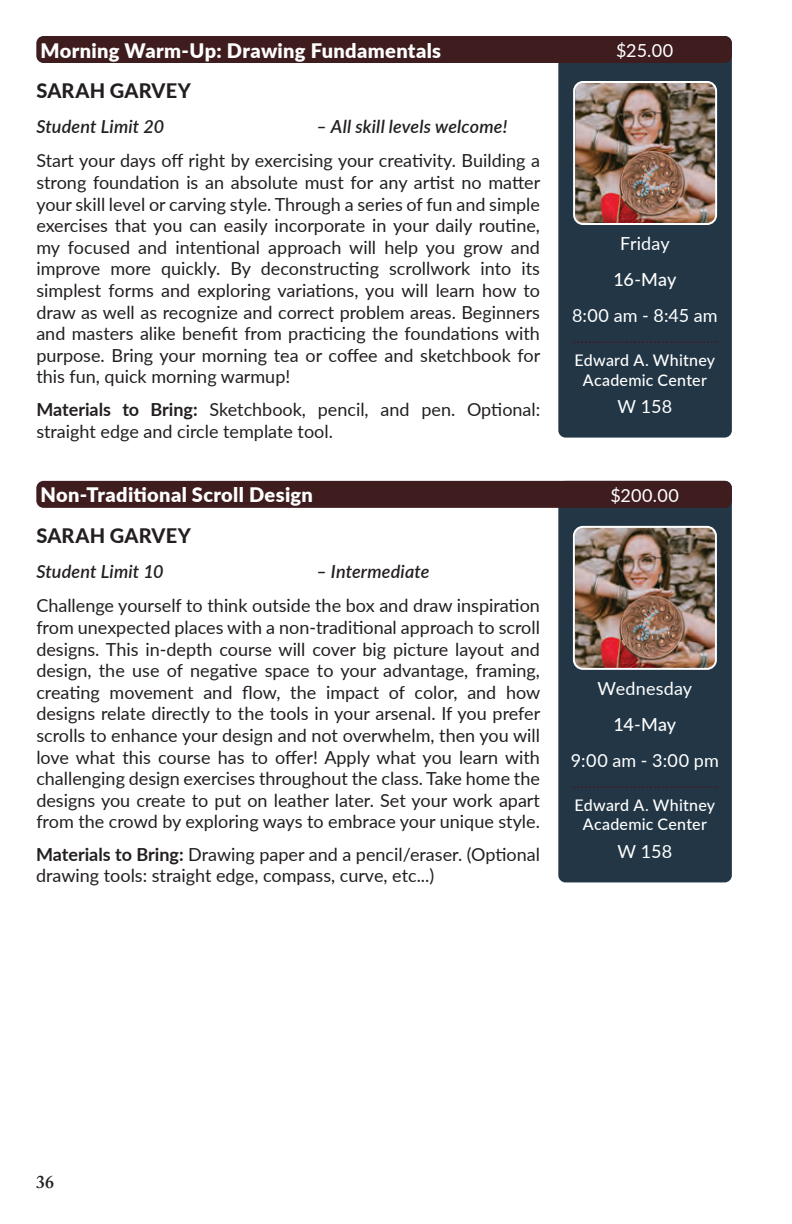
<style>
.page{position:relative;width:792px;height:1224px;background:#fff}
.page>*{position:absolute;margin:0;border:0;box-sizing:border-box;transform-origin:0 0}
.t1{font:900 20px "Lato";letter-spacing:.015em;color:#fff}
.t2{font:800 20px "Lato";letter-spacing:.01em;color:#231f20}
.t3{font:18px/21.6px "Lato";color:#231f20;text-align:justify}
.t4{font:italic 600 18px "Lato";letter-spacing:.01em;color:#231f20}
.t5{font:18px "Lato";letter-spacing:.01em;color:#fff}
.t6{font:500 18px "Lato";letter-spacing:-.005em;color:#fff}
.t7{font:600 18px "Adobe Caslon Pro";color:#231f20}
.t8{font:500 16px/19.2px "Lato";letter-spacing:.015em;color:#fff;text-align:center}
.s1{font-weight:700}
</style>
<div class="page">
<div style="left:558px;top:36px;width:174px;height:402px;background:#223645;border-radius:7px"></div>
<div style="left:36px;top:36px;width:696px;height:27px;background:#3f1d1e;border-radius:7px"></div>
<svg style="left:573px;top:342px;width:144px;height:1px"></svg>
<img style="left:576px;top:84px;width:138px;height:138px">
<div style="left:573px;top:81px;width:144px;height:144px;border:2px solid #fff;border-radius:9px"></div>
<div style="left:558px;top:481px;width:174px;height:401px;background:#223645;border-radius:7px"></div>
<div style="left:36px;top:481px;width:696px;height:27px;background:#3f1d1e;border-radius:7px"></div>
<svg style="left:573px;top:787px;width:144px;height:1px"></svg>
<img style="left:576px;top:529px;width:138px;height:138px">
<div style="left:573px;top:526px;width:144px;height:144px;border:2px solid #fff;border-radius:9px"></div>
<p class="t1" style="left:40px;top:35px;width:402px">Morning Warm-Up: Drawing Fundamentals</p>
<p class="t2" style="left:36px;top:76px;width:156px">SARAH GARVEY</p>
<p class="t4" style="left:36px;top:114px;width:129px">Student Limit 20</p>
<p class="t4" style="left:316px;top:114px;width:192px">– All skill levels welcome!</p>
<p class="t3" style="left:36px;top:149px;width:506px">Start your days off right by exercising your creativity. Building a strong foundation is an absolute must for any artist no matter your skill level or carving style. Through a series of fun and simple exercises that you can easily incorporate in your daily routine, my focused and intentional approach will help you grow and improve more quickly. By deconstructing scrollwork into its simplest forms and exploring variations, you will learn how to draw as well as recognize and correct problem areas. Beginners and masters alike benefit from practicing the foundations with purpose. Bring your morning tea or coffee and sketchbook for this fun, quick morning warmup!</p>
<p class="t3" style="left:36px;top:398px;width:505px"><span class="s1">Materials to Bring:</span> Sketchbook, pencil, and pen. Optional: straight edge and circle template tool.</p>
<p class="t1" style="left:40px;top:480px;width:274px">Non-Traditional Scroll Design</p>
<p class="t2" style="left:36px;top:521px;width:156px">SARAH GARVEY</p>
<p class="t4" style="left:36px;top:559px;width:129px">Student Limit 10</p>
<p class="t4" style="left:316px;top:559px;width:115px">– Intermediate</p>
<p class="t3" style="left:36px;top:594px;width:506px">Challenge yourself to think outside the box and draw inspiration from unexpected places with a non-traditional approach to scroll designs. This in-depth course will cover big picture layout and design, the use of negative space to your advantage, framing, creating movement and flow, the impact of color, and how designs relate directly to the tools in your arsenal. If you prefer scrolls to enhance your design and not overwhelm, then you will love what this course has to offer! Apply what you learn with challenging design exercises throughout the class. Take home the designs you create to put on leather later. Set your work apart from the crowd by exploring ways to embrace your unique style.</p>
<p class="t3" style="left:36px;top:843px;width:506px"><span class="s1">Materials to Bring:</span> Drawing paper and a pencil/eraser. (Optional drawing tools: straight edge, compass, curve, etc...)</p>
<p class="t5" style="left:616px;top:37px;width:59px">$25.00</p>
<p class="t5" style="left:620px;top:231px;width:51px">Friday</p>
<p class="t6" style="left:613px;top:267px;width:65px">16-May</p>
<p class="t5" style="left:572px;top:303px;width:147px">8:00 am - 8:45 am</p>
<p class="t8" style="left:575px;top:350px;width:142px">Edward A. Whitney<br>Academic Center</p>
<p class="t5" style="left:618px;top:393px;width:56px">W 158</p>
<p class="t5" style="left:610px;top:482px;width:70px">$200.00</p>
<p class="t5" style="left:598px;top:676px;width:96px">Wednesday</p>
<p class="t6" style="left:614px;top:712px;width:64px">14-May</p>
<p class="t5" style="left:571px;top:748px;width:149px">9:00 am - 3:00 pm</p>
<p class="t8" style="left:575px;top:795px;width:142px">Edward A. Whitney<br>Academic Center</p>
<p class="t5" style="left:618px;top:838px;width:56px">W 158</p>
<p class="t7" style="left:36px;top:1171px;width:19px">36</p>
</div>
